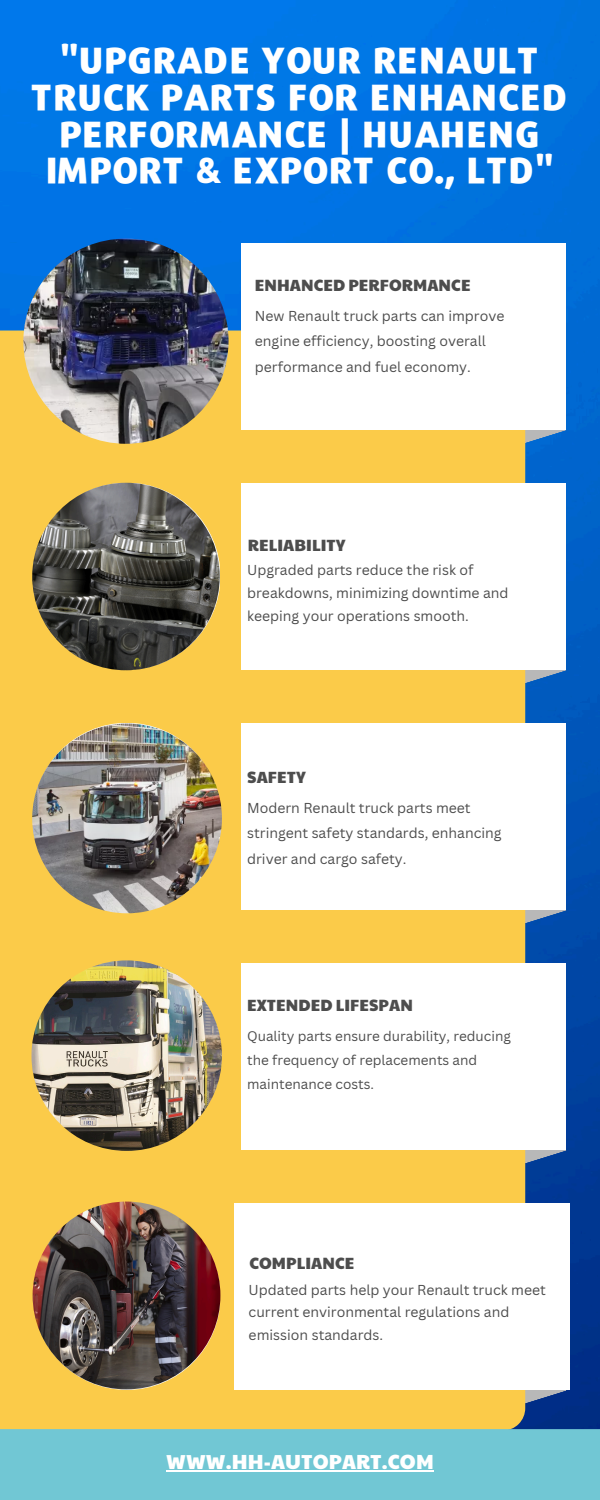
<style>
.page{position:relative;width:600px;height:1500px;background:#fff}
.page>*{position:absolute;margin:0;border:0;box-sizing:border-box;transform-origin:0 0}
.t1{font:900 36px/36.8px "Repo";letter-spacing:.005em;color:#fff;text-align:center}
.t2{font:20px "Paytone One";letter-spacing:.005em;color:#fff}
.t3{font:16px "Paytone One";letter-spacing:.005em;color:#4d4d4d}
.t4{font:14px/25.5px "Canva Sans";color:#4d4d4d}
.t5{font:13.6px/24.2px "Canva Sans";color:#4d4d4d}
</style>
<div class="page">
<img style="left:0;top:0;width:600px;height:1429px">
<svg style="left:525px;top:393px;width:42px;height:55px"></svg>
<svg style="left:525px;top:633px;width:42px;height:55px"></svg>
<svg style="left:525px;top:873px;width:42px;height:55px"></svg>
<svg style="left:525px;top:1113px;width:42px;height:55px"></svg>
<svg style="left:525px;top:1390px;width:42px;height:18px"></svg>
<div style="left:0;top:331px;width:525px;height:1098px;background:#fbcb49"></div>
<div style="left:0;top:1429px;width:600px;height:71px;background:#71c7d4"></div>
<div style="left:241px;top:243px;width:324px;height:187px;background:#fff"></div>
<div style="left:241px;top:483px;width:324px;height:187px;background:#fff"></div>
<div style="left:241px;top:723px;width:324px;height:187px;background:#fff"></div>
<div style="left:241px;top:963px;width:324px;height:187px;background:#fff"></div>
<div style="left:234px;top:1203px;width:336px;height:187px;background:#fff"></div>
<img style="left:32px;top:483px;width:188px;height:187px;border-radius:50%">
<img style="left:32px;top:724px;width:190px;height:189px;border-radius:50%">
<img style="left:23px;top:239px;width:206px;height:205px;border-radius:50%">
<img style="left:31px;top:960px;width:191px;height:191px;border-radius:50%">
<img style="left:33px;top:1202px;width:187px;height:187px;border-radius:50%">
<hr style="left:166px;top:1470px;width:268px;height:2px;background:#fff">
<p class="t1" style="left:31px;top:40px;width:539px">"UPGRADE YOUR RENAULT<br>TRUCK PARTS FOR ENHANCED<br>PERFORMANCE | HUAHENG<br>IMPORT &amp; EXPORT CO., LTD"</p>
<p class="t3" style="left:255px;top:273px;width:217px">ENHANCED PERFORMANCE</p>
<h3 class="t4" style="left:255px;top:303px;width:251px">New Renault truck parts can improve engine efficiency, boosting overall performance and fuel economy.</h3>
<p class="t3" style="left:248px;top:533px;width:99px">RELIABILITY</p>
<p class="t4" style="left:247px;top:558px;width:263px;line-height:23.2px">Upgraded parts reduce the risk of breakdowns, minimizing downtime and keeping your operations smooth.</p>
<p class="t3" style="left:247px;top:765px;width:60px">SAFETY</p>
<p class="t4" style="left:247px;top:795px;width:256px">Modern Renault truck parts meet stringent safety standards, enhancing driver and cargo safety.</p>
<h3 class="t3" style="left:247px;top:994px;width:167px">EXTENDED LIFESPAN</h3>
<h3 class="t5" style="left:247px;top:1023px;width:265px">Quality parts ensure durability, reducing the frequency of replacements and maintenance costs.</h3>
<p class="t3" style="left:249px;top:1252px;width:106px">COMPLIANCE</p>
<h2 class="t4" style="left:249px;top:1278px;width:299px;line-height:22.5px">Updated parts help your Renault truck meet current environmental regulations and emission standards.</h2>
<h3 class="t2" style="left:166px;top:1447px;width:269px">WWW.HH-AUTOPART.COM</h3>
</div>
